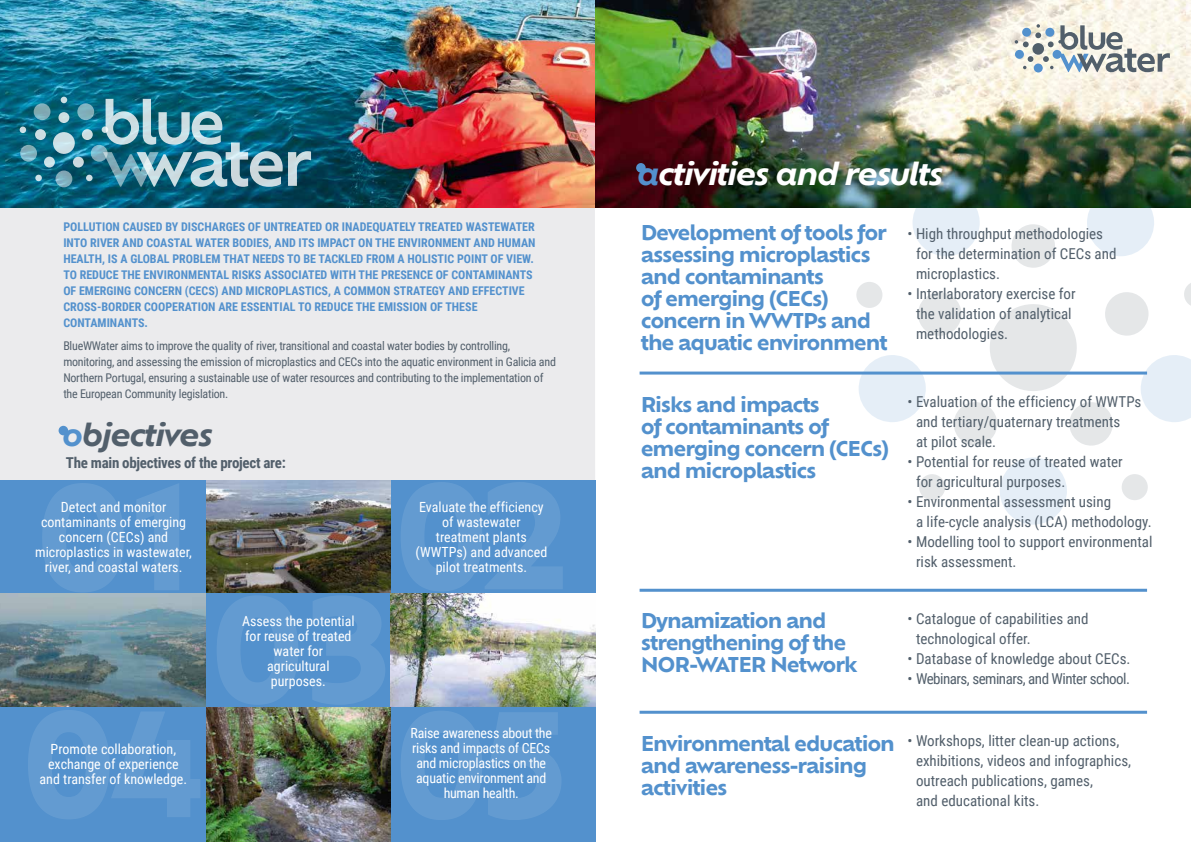
<style>
.page{position:relative;width:1191px;height:842px;background:#fff}
.page>*{position:absolute;margin:0;border:0;box-sizing:border-box;transform-origin:0 0}
.t1{font:700 140.9px "Ofelia Text";letter-spacing:-.055em;color:#fff}
.t2{font:italic 700 30px "Ofelia Text";letter-spacing:-.06em;color:#fff}
.t3{font:italic 700 30px "Ofelia Text";letter-spacing:-.06em;color:#525f6b}
.t4{font:700 20px/22px "Ofelia Text";letter-spacing:-.06em;color:#5391cd}
.t5{font:15px/20px "Roboto Condensed";color:#525f6b}
.t6{font:15px "Roboto Condensed";letter-spacing:-.035em;color:#525f6b}
.t7{font:700 15px "Roboto Condensed";letter-spacing:-.02em;color:#525f6b}
.t8{font:14px/15px "Roboto Condensed";color:#fff;text-align:center}
.t9{font:14px/15px "Roboto Condensed";letter-spacing:-.02em;color:#fff;text-align:center}
.t10{font:700 12px/16px "Roboto Condensed";color:#5391cd}
.t11{font:12px/16px "Roboto Condensed";letter-spacing:-.02em;color:#525f6b}
.s1{color:#5391cd}
</style>
<div class="page">
<div style="left:0;top:207px;width:595px;height:273px;background:#ebebed"></div>
<svg style="left:988px;top:304px;width:89px;height:87px"></svg>
<svg style="left:1011px;top:224px;width:44px;height:44px"></svg>
<svg style="left:1105px;top:292px;width:44px;height:44px"></svg>
<svg style="left:1069px;top:402px;width:44px;height:44px"></svg>
<svg style="left:954px;top:402px;width:43px;height:44px"></svg>
<svg style="left:918px;top:292px;width:44px;height:44px"></svg>
<div style="left:856px;top:282px;width:26px;height:26px;background:#e5e7e8;border-radius:50%"></div>
<svg style="left:1184px;top:283px;width:7px;height:23px"></svg>
<div style="left:1121px;top:474px;width:27px;height:26px;background:#e5e7e8;border-radius:50%"></div>
<div style="left:918px;top:474px;width:27px;height:26px;background:#e5e7e8;border-radius:50%"></div>
<svg style="left:858px;top:355px;width:68px;height:67px"></svg>
<svg style="left:1140px;top:355px;width:51px;height:67px"></svg>
<svg style="left:1000px;top:457px;width:67px;height:68px"></svg>
<svg style="left:1086px;top:207px;width:68px;height:49px"></svg>
<svg style="left:911px;top:207px;width:69px;height:49px"></svg>
<img style="left:0;top:0;width:1191px;height:207px">
<svg style="left:53px;top:132px;width:22px;height:22px"></svg>
<div style="left:58px;top:112px;width:11px;height:11px;background:#ccdee1;border-radius:50%"></div>
<svg style="left:82px;top:129px;width:11px;height:11px"></svg>
<div style="left:73px;top:157px;width:11px;height:11px;background:#ccdade;border-radius:50%"></div>
<div style="left:44px;top:157px;width:11px;height:11px;background:#cce1e8;border-radius:50%"></div>
<div style="left:35px;top:129px;width:11px;height:11px;background:#ccdee2;border-radius:50%"></div>
<div style="left:20px;top:126px;width:6px;height:7px;background:#ccdce0;border-radius:50%"></div>
<svg style="left:61px;top:97px;width:6px;height:6px"></svg>
<div style="left:102px;top:126px;width:6px;height:7px;background:#ccdfe4;border-radius:50%"></div>
<div style="left:86px;top:175px;width:7px;height:6px;background:#ccdee3;border-radius:50%"></div>
<div style="left:35px;top:175px;width:7px;height:6px;background:#cce2e8;border-radius:50%"></div>
<svg style="left:20px;top:145px;width:17px;height:17px"></svg>
<svg style="left:91px;top:145px;width:17px;height:17px"></svg>
<svg style="left:55px;top:170px;width:18px;height:17px"></svg>
<svg style="left:77px;top:103px;width:17px;height:17px"></svg>
<svg style="left:34px;top:103px;width:17px;height:17px"></svg>
<svg style="left:103px;top:99px;width:208px;height:88px"></svg>
<hr style="left:639px;top:372px;width:508px;height:3px;background:#5391cd">
<hr style="left:639px;top:589px;width:508px;height:3px;background:#5391cd">
<hr style="left:639px;top:711px;width:508px;height:3px;background:#5391cd">
<div style="left:636px;top:163px;width:10px;height:10px;background:#5391cd;border-radius:50%"></div>
<div style="left:58px;top:426px;width:10px;height:9px;background:#5391cd;border-radius:50%"></div>
<div style="left:0;top:480px;width:206px;height:114px;background:#5391cd"></div>
<img style="left:206px;top:480px;width:184px;height:114px">
<div style="left:390px;top:480px;width:205px;height:114px;background:#5391cd"></div>
<img style="left:0;top:594px;width:206px;height:113px">
<div style="left:206px;top:594px;width:184px;height:113px;background:#5391cd"></div>
<img style="left:390px;top:594px;width:205px;height:113px">
<div style="left:0;top:707px;width:206px;height:135px;background:#5391cd"></div>
<img style="left:206px;top:707px;width:184px;height:135px">
<div style="left:390px;top:707px;width:205px;height:135px;background:#5391cd"></div>
<svg style="left:1014px;top:24px;width:155px;height:48px"></svg>
<p class="t10" style="left:63px;top:219px;width:474px">POLLUTION CAUSED BY DISCHARGES OF UNTREATED OR INADEQUATELY TREATED WASTEWATER INTO RIVER AND COASTAL WATER BODIES, AND ITS IMPACT ON THE ENVIRONMENT AND HUMAN HEALTH, IS A GLOBAL PROBLEM THAT NEEDS TO BE TACKLED FROM A HOLISTIC POINT OF VIEW.<br>TO REDUCE THE ENVIRONMENTAL RISKS ASSOCIATED WITH THE PRESENCE OF CONTAMINANTS OF EMERGING CONCERN (CECS) AND MICROPLASTICS, A COMMON STRATEGY AND EFFECTIVE CROSS-BORDER COOPERATION ARE ESSENTIAL TO REDUCE THE EMISSION OF THESE CONTAMINANTS.</p>
<p class="t11" style="left:63px;top:337px;width:494px">BlueWWater aims to improve the quality of river, transitional and coastal water bodies by controlling, monitoring, and assessing the emission of microplastics and CECs into the aquatic environment in Galicia and Northern Portugal, ensuring a sustainable use of water resources and contributing to the implementation of the European Community legislation.</p>
<h2 class="t3" style="left:61px;top:412px;width:153px"><span class="s1">o</span>bjectives</h2>
<p class="t7" style="left:66px;top:453px;width:221px">The main objectives of the project are:</p>
<h1 class="t1" style="left:35px;top:431px;width:158px">01</h1>
<h1 class="t1" style="left:394px;top:430px;width:176px">02</h1>
<h1 class="t1" style="left:210px;top:543px;width:184px">03</h1>
<h1 class="t1" style="left:21px;top:658px;width:184px">04</h1>
<h1 class="t1" style="left:394px;top:659px;width:177px">05</h1>
<p class="t8" style="left:35px;top:499px;width:158px">Detect and monitor contaminants of emerging concern (CECs) and microplastics in wastewater, river, and coastal waters.</p>
<p class="t8" style="left:415px;top:499px;width:133px">Evaluate the efficiency of wastewater treatment plants (WWTPs) and advanced pilot treatments.</p>
<p class="t8" style="left:242px;top:613px;width:114px">Assess the potential for reuse of treated water for agricultural purposes.</p>
<p class="t9" style="left:410px;top:725px;width:143px">Raise awareness about the risks and impacts of CECs and microplastics on the aquatic environment and human health.</p>
<p class="t8" style="left:40px;top:741px;width:149px">Promote collaboration, exchange of experience and transfer of knowledge.</p>
<h2 class="t2" style="left:636px;top:151px;width:308px"><span class="s1">a</span>ctivities and results</h2>
<h3 class="t4" style="left:641px;top:220px;width:248px">Development of tools for assessing microplastics and contaminants<br>of emerging (CECs) concern in WWTPs and the aquatic environment</h3>
<p class="t5" style="left:916px;top:223px;width:202px;text-indent:-9px">• High throughput methodologies for the determination of CECs and microplastics.</p>
<p class="t5" style="left:916px;top:283px;width:161px;text-indent:-9px">• Interlaboratory exercise for the validation of analytical methodologies.</p>
<h3 class="t4" style="left:641px;top:392px;width:249px">Risks and impacts<br>of contaminants of emerging concern (CECs) and microplastics</h3>
<p class="t5" style="left:916px;top:391px;width:227px;text-indent:-9px">• Evaluation of the efficiency of WWTPs and tertiary/quaternary treatments<br>at pilot scale.</p>
<p class="t5" style="left:916px;top:451px;width:208px;text-indent:-9px">• Potential for reuse of treated water for agricultural purposes.</p>
<p class="t5" style="left:916px;top:491px;width:237px;text-indent:-9px">• Environmental assessment using<br>a life-cycle analysis (LCA) methodology.</p>
<p class="t5" style="left:916px;top:531px;width:238px;text-indent:-9px">• Modelling tool to support environmental risk assessment.</p>
<h3 class="t4" style="left:641px;top:608px;width:218px">Dynamization and strengthening of the<br>NOR-WATER Network</h3>
<p class="t5" style="left:916px;top:608px;width:174px;text-indent:-9px">• Catalogue of capabilities and technological offer.</p>
<p class="t5" style="left:907px;top:648px;width:224px">• Database of knowledge about CECs.</p>
<p class="t6" style="left:907px;top:668px;width:224px">• Webinars, seminars, and Winter school.</p>
<h3 class="t4" style="left:641px;top:731px;width:256px">Environmental education and awareness-raising activities</h3>
<p class="t5" style="left:916px;top:730px;width:217px;text-indent:-9px">• Workshops, litter clean-up actions, exhibitions, videos and infographics, outreach publications, games,<br>and educational kits.</p>
</div>
